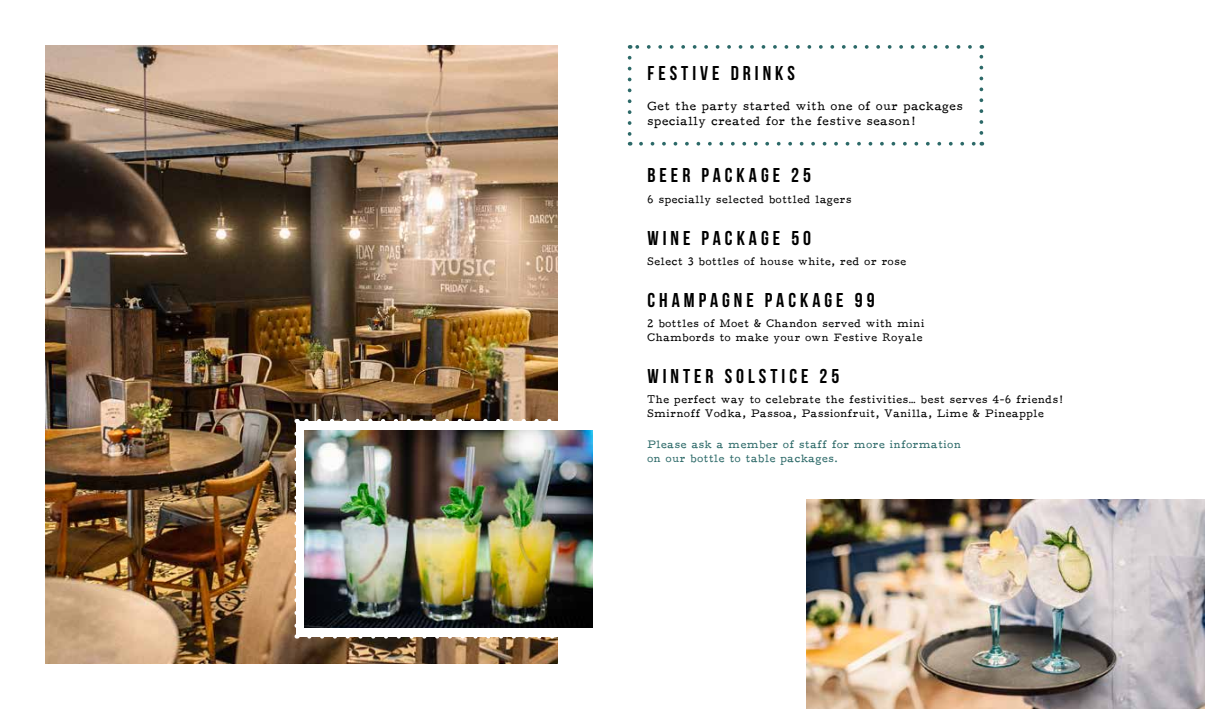
<style>
.page{position:relative;width:1205px;height:709px;background:#fff}
.page>*{position:absolute;margin:0;border:0;box-sizing:border-box;transform-origin:0 0}
.t1{font:20px "Bebas Neue";letter-spacing:.2em;color:#000}
.t2{font:12.5px/15px "F25 Executive";letter-spacing:.05em;color:#000}
.t3{font:11.25px/13.5px "F25 Executive";letter-spacing:.05em;color:#000}
.t4{font:11.25px/13.5px "F25 Executive";letter-spacing:.05em;color:#2c6968}
</style>
<div class="page">
<img style="left:45px;top:45px;width:512px;height:619px">
<svg style="left:641px;top:142px;width:334px;height:4px"></svg>
<svg style="left:628px;top:58px;width:3px;height:88px"></svg>
<svg style="left:979px;top:45px;width:4px;height:88px"></svg>
<svg style="left:629px;top:45px;width:341px;height:4px"></svg>
<img style="left:806px;top:500px;width:399px;height:209px">
<div style="left:297px;top:421px;width:303px;height:215px;background:#fff"></div>
<svg style="left:309px;top:636px;width:249px;height:2px"></svg>
<svg style="left:294px;top:434px;width:5px;height:204px"></svg>
<svg style="left:297px;top:419px;width:261px;height:2px"></svg>
<img style="left:304px;top:430px;width:289px;height:197px">
<h1 class="t1" style="left:647px;top:62px;width:149px">FESTIVE DRINKS</h1>
<p class="t2" style="left:647px;top:99px;width:317px">Get the party started with one of our packages specially created for the festive season!</p>
<h1 class="t1" style="left:647px;top:164px;width:165px">BEER PACKAGE 25</h1>
<p class="t3" style="left:647px;top:192px;width:206px">6 specially selected bottled lagers</p>
<h1 class="t1" style="left:647px;top:227px;width:165px">WINE PACKAGE 50</h1>
<p class="t3" style="left:647px;top:255px;width:260px">Select 3 bottles of house white, red or rose</p>
<h1 class="t1" style="left:647px;top:289px;width:229px">CHAMPAGNE PACKAGE 99</h1>
<p class="t3" style="left:647px;top:317px;width:278px">2 bottles of Moet &amp; Chandon served with mini<br>Chambords to make your own Festive Royale</p>
<h1 class="t1" style="left:647px;top:365px;width:193px">WINTER SOLSTICE 25</h1>
<p class="t3" style="left:647px;top:393px;width:417px">The perfect way to celebrate the festivities… best serves 4-6 friends!<br>Smirnoff Vodka, Passoa, Passionfruit, Vanilla, Lime &amp; Pineapple</p>
<p class="t4" style="left:647px;top:437px;width:315px">Please ask a member of staff for more information on our bottle to table packages.</p>
</div>
